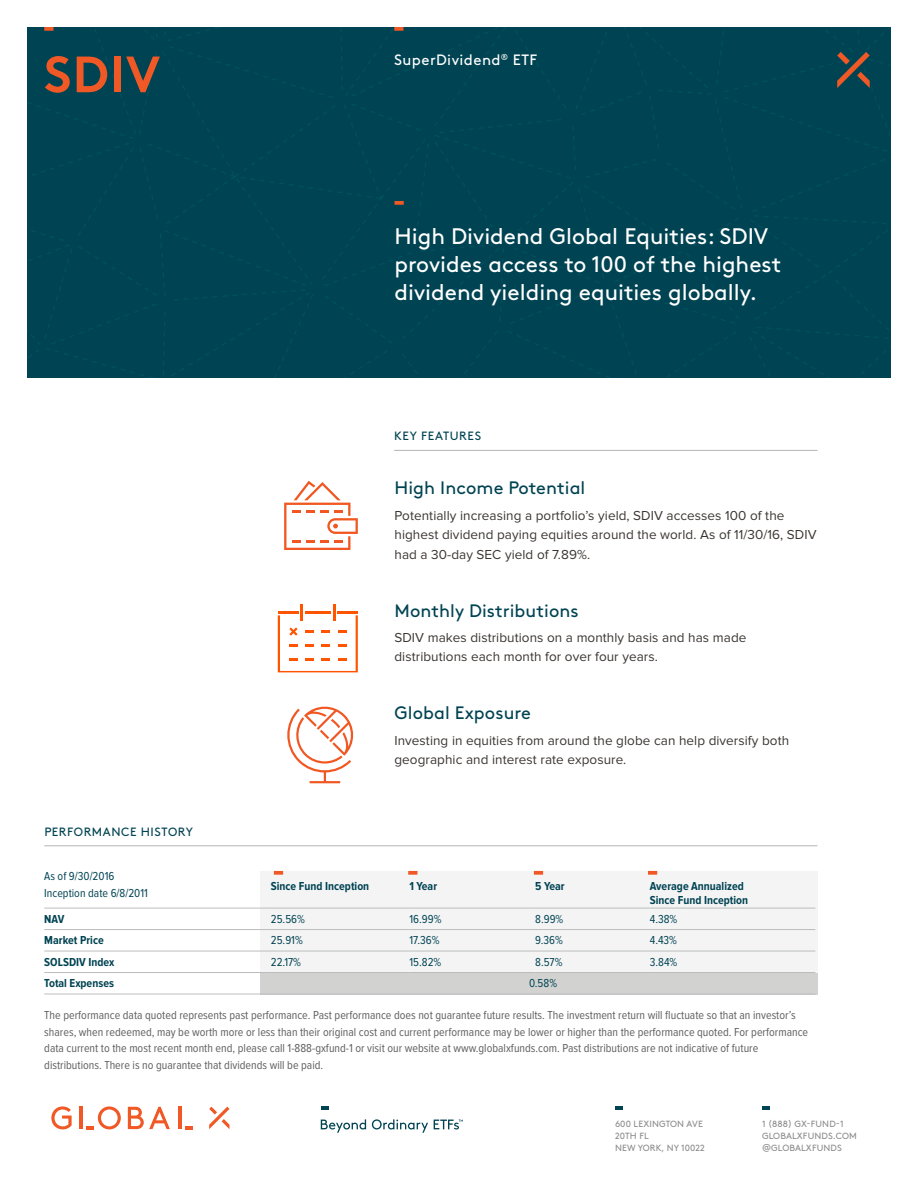
<style>
.page{position:relative;width:918px;height:1188px;background:#fff}
.page>*{position:absolute;margin:0;border:0;box-sizing:border-box;transform-origin:0 0}
.t1{font:700 51px "Brown Std";color:#f05825}
.t2{font:22.5px/27.8px "Brown Std";color:#fff}
.t3{font:18px "Brown Std";letter-spacing:.005em;color:#004352}
.t4{font:15px "Brown Std";letter-spacing:.03em;color:#fff}
.t5{font:13.5px/19.5px "Proxima Nova";letter-spacing:.005em;color:#3a3531}
.t6{font:12px/16.5px "Proxima Nova Cond";color:#606061}
.t7{font:12px/16.5px "Proxima Nova Cond";color:#004352}
.t8{font:700 12px/14.2px "Proxima Nova Cond";color:#004352}
.t9{font:12px "Brown Std";letter-spacing:.05em;color:#004352}
.t10{font:9px/12px "Brown Std";letter-spacing:.015em;color:#8e8d8e}
</style>
<div class="page">
<svg style="left:128px;top:1107px;width:42px;height:22px"></svg>
<svg style="left:209px;top:1107px;width:20px;height:22px"></svg>
<hr style="left:178px;top:1107px;width:4px;height:22px;background:#f05825">
<svg style="left:185px;top:1126px;width:8px;height:3px"></svg>
<svg style="left:51px;top:1106px;width:21px;height:23px"></svg>
<hr style="left:80px;top:1107px;width:3px;height:22px;background:#f05825">
<svg style="left:86px;top:1106px;width:35px;height:23px"></svg>
<svg style="left:762px;top:1106px;width:8px;height:4px"></svg>
<svg style="left:615px;top:1106px;width:8px;height:4px"></svg>
<svg style="left:321px;top:1106px;width:8px;height:4px"></svg>
<svg style="left:321px;top:1119px;width:45px;height:14px"></svg>
<svg style="left:372px;top:1119px;width:56px;height:14px"></svg>
<svg style="left:434px;top:1120px;width:29px;height:10px"></svg>
<div style="left:27px;top:27px;width:864px;height:350px;background:#004352"></div>
<svg style="left:278px;top:604px;width:80px;height:68px"></svg>
<svg style="left:287px;top:706px;width:67px;height:77px"></svg>
<svg style="left:284px;top:481px;width:74px;height:69px"></svg>
<hr style="left:394px;top:450px;width:424px;height:1px;background:#bbbdbc">
<svg style="left:837px;top:52px;width:33px;height:36px"></svg>
<svg style="left:394px;top:27px;width:9px;height:4px"></svg>
<svg style="left:394px;top:201px;width:10px;height:4px"></svg>
<svg style="left:44px;top:27px;width:10px;height:4px"></svg>
<div style="left:260px;top:871px;width:558px;height:123px;background:#f4f4f5"></div>
<hr style="left:44px;top:845px;width:773px;height:1px;background:#bbbdbc">
<svg style="left:274px;top:871px;width:9px;height:4px"></svg>
<svg style="left:408px;top:871px;width:9px;height:4px"></svg>
<svg style="left:534px;top:871px;width:9px;height:4px"></svg>
<svg style="left:648px;top:871px;width:9px;height:4px"></svg>
<div style="left:260px;top:973px;width:558px;height:21px;background:#d2d3d1"></div>
<hr style="left:44px;top:929px;width:227px;height:1px;background:#bbbdbc">
<hr style="left:271px;top:929px;width:139px;height:1px;background:#bbbdbc">
<hr style="left:410px;top:929px;width:125px;height:1px;background:#bbbdbc">
<hr style="left:535px;top:929px;width:115px;height:1px;background:#bbbdbc">
<hr style="left:650px;top:929px;width:165px;height:1px;background:#bbbdbc">
<hr style="left:44px;top:951px;width:227px;height:1px;background:#bbbdbc">
<hr style="left:271px;top:951px;width:139px;height:1px;background:#bbbdbc">
<hr style="left:410px;top:951px;width:125px;height:1px;background:#bbbdbc">
<hr style="left:535px;top:951px;width:115px;height:1px;background:#bbbdbc">
<hr style="left:650px;top:951px;width:165px;height:1px;background:#bbbdbc">
<hr style="left:44px;top:972px;width:227px;height:1px;background:#bbbdbc">
<hr style="left:271px;top:972px;width:139px;height:1px;background:#bbbdbc">
<hr style="left:410px;top:972px;width:125px;height:1px;background:#bbbdbc">
<hr style="left:535px;top:972px;width:115px;height:1px;background:#bbbdbc">
<hr style="left:650px;top:972px;width:165px;height:1px;background:#bbbdbc">
<hr style="left:44px;top:908px;width:227px;height:1px;background:#bbbdbc">
<hr style="left:271px;top:908px;width:139px;height:1px;background:#bbbdbc">
<hr style="left:410px;top:908px;width:125px;height:1px;background:#bbbdbc">
<hr style="left:535px;top:908px;width:115px;height:1px;background:#bbbdbc">
<hr style="left:650px;top:908px;width:165px;height:1px;background:#bbbdbc">
<hr style="left:44px;top:994px;width:227px;height:1px;background:#bbbdbc">
<hr style="left:271px;top:994px;width:139px;height:1px;background:#bbbdbc">
<hr style="left:410px;top:994px;width:125px;height:1px;background:#bbbdbc">
<hr style="left:535px;top:994px;width:115px;height:1px;background:#bbbdbc">
<hr style="left:650px;top:994px;width:165px;height:1px;background:#bbbdbc">
<h1 class="t1" style="left:44px;top:43px;width:118px">SDIV</h1>
<p class="t4" style="left:394px;top:51px;width:144px">SuperDividend<sup>®</sup> ETF</p>
<h2 class="t2" style="left:394px;top:223px;width:388px">High Dividend Global Equities: SDIV provides access to 100 of the highest dividend yielding equities globally.</h2>
<p class="t9" style="left:394px;top:429px;width:88px">KEY FEATURES</p>
<h3 class="t3" style="left:394px;top:478px;width:192px">High Income Potential</h3>
<p class="t5" style="left:394px;top:506px;width:424px">Potentially increasing a portfolio’s yield, SDIV accesses 100 of the highest dividend paying equities around the world. As of 11/30/16, SDIV had a 30-day SEC yield of 7.89%.</p>
<h3 class="t3" style="left:394px;top:600px;width:186px">Monthly Distributions</h3>
<p class="t5" style="left:394px;top:628px;width:353px">SDIV makes distributions on a monthly basis and has made distributions each month for over four years.</p>
<h3 class="t3" style="left:394px;top:703px;width:138px">Global Exposure</h3>
<p class="t5" style="left:394px;top:731px;width:396px">Investing in equities from around the globe can help diversify both geographic and interest rate exposure.</p>
<p class="t9" style="left:44px;top:824px;width:150px">PERFORMANCE HISTORY</p>
<p class="t7" style="left:44px;top:868px;width:105px">As of 9/30/2016<br>Inception date 6/8/2011</p>
<p class="t8" style="left:271px;top:879px;width:100px">Since Fund Inception</p>
<p class="t8" style="left:410px;top:879px;width:29px">1 Year</p>
<p class="t8" style="left:535px;top:879px;width:31px">5 Year</p>
<p class="t8" style="left:650px;top:879px;width:100px">Average Annualized<br>Since Fund Inception</p>
<p class="t8" style="left:44px;top:912px;width:22px">NAV</p>
<p class="t7" style="left:271px;top:911px;width:36px">25.56%</p>
<p class="t7" style="left:410px;top:911px;width:34px">16.99%</p>
<p class="t7" style="left:535px;top:911px;width:30px">8.99%</p>
<p class="t7" style="left:650px;top:911px;width:29px">4.38%</p>
<p class="t8" style="left:44px;top:934px;width:61px">Market Price</p>
<p class="t7" style="left:271px;top:932px;width:33px">25.91%</p>
<p class="t7" style="left:410px;top:932px;width:31px">17.36%</p>
<p class="t7" style="left:535px;top:932px;width:29px">9.36%</p>
<p class="t7" style="left:650px;top:932px;width:29px">4.43%</p>
<p class="t8" style="left:44px;top:955px;width:72px">SOLSDIV Index</p>
<p class="t7" style="left:271px;top:954px;width:32px">22.17%</p>
<p class="t7" style="left:410px;top:954px;width:33px">15.82%</p>
<p class="t7" style="left:535px;top:954px;width:29px">8.57%</p>
<p class="t7" style="left:650px;top:954px;width:29px">3.84%</p>
<p class="t8" style="left:44px;top:977px;width:71px">Total Expenses</p>
<p class="t7" style="left:529px;top:975px;width:30px">0.58%</p>
<p class="t6" style="left:44px;top:1007px;width:765px">The performance data quoted represents past performance. Past performance does not guarantee future results. The investment return will fluctuate so that an investor’s shares, when redeemed, may be worth more or less than their original cost and current performance may be lower or higher than the performance quoted. For performance data current to the most recent month end, please call 1-888-gxfund-1 or visit our website at www.globalxfunds.com. Past distributions are not indicative of future distributions. There is no guarantee that dividends will be paid.</p>
<p class="t10" style="left:615px;top:1118px;width:91px">600 LEXINGTON AVE<br>20TH FL<br>NEW YORK, NY 10022</p>
<p class="t10" style="left:762px;top:1118px;width:97px">1 (888) GX-FUND-1<br>GLOBALXFUNDS.COM @GLOBALXFUNDS</p>
</div>
